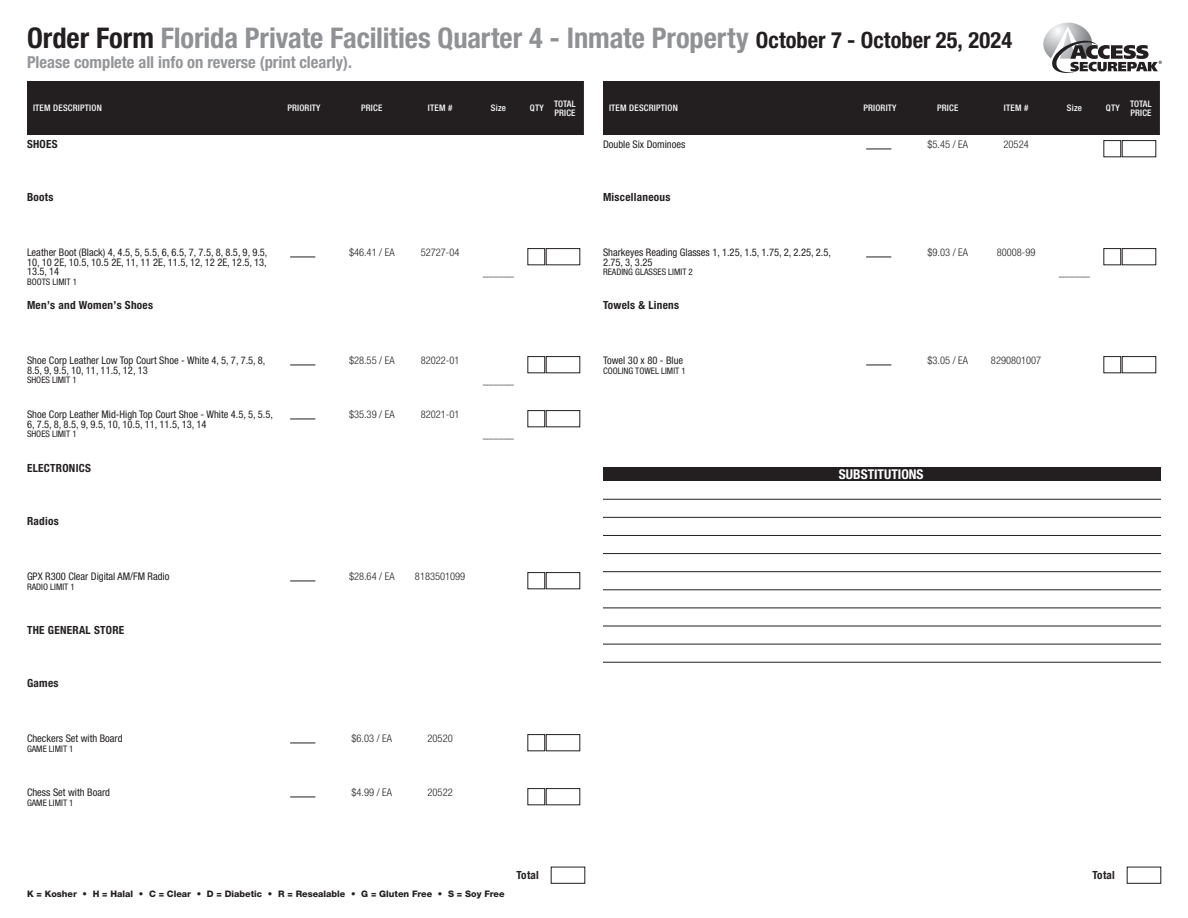
<style>
.page{position:relative;width:1188px;height:918px;background:#fff}
.page>*{position:absolute;margin:0;border:0;box-sizing:border-box;transform-origin:0 0}
.t1{font:700 condensed 28.5px "Helvetica Neue LT Pro";letter-spacing:-.005em;color:#8f9194}
.t2{font:700 condensed 16.5px "Helvetica Neue LT Pro";color:#939598}
.t3{font:700 condensed 13.5px "Helvetica Neue LT Pro";color:#fff}
.t4{font:700 condensed 11.25px "Helvetica Neue LT Pro";letter-spacing:.025em;color:#231f20}
.t5{font:condensed 10.5px/9.8px "Helvetica Neue LT Pro";color:#231f20}
.t6{font:300 condensed 10.5px "Helvetica Neue LT Pro";color:#231f20}
.t7{font:condensed 9px "Helvetica Neue LT Pro";color:#231f20}
.t8{font:500 condensed 9px/9px "Helvetica Neue LT Pro";letter-spacing:.025em;color:#fff}
.t9{font:800 9px "Helvetica Neue LT Pro";color:#231f20}
.s1{color:#231f20}
.s2{font-size:22.5px;color:#231f20}
</style>
<div class="page">
<svg style="left:1043px;top:23px;width:119px;height:50px"></svg>
<div style="left:551px;top:867px;width:34px;height:17px;border:1px solid #231f20"></div>
<div style="left:1127px;top:867px;width:34px;height:17px;border:1px solid #231f20"></div>
<div style="left:27px;top:81px;width:557px;height:54px;background:#231f20"></div>
<svg style="left:290px;top:257px;width:25px;height:1px"></svg>
<div style="left:528px;top:248px;width:17px;height:17px;border:1px solid #231f20"></div>
<div style="left:546px;top:248px;width:34px;height:17px;border:1px solid #231f20"></div>
<svg style="left:290px;top:365px;width:25px;height:1px"></svg>
<div style="left:528px;top:356px;width:17px;height:17px;border:1px solid #231f20"></div>
<div style="left:546px;top:356px;width:34px;height:17px;border:1px solid #231f20"></div>
<svg style="left:290px;top:419px;width:25px;height:1px"></svg>
<div style="left:528px;top:410px;width:17px;height:17px;border:1px solid #231f20"></div>
<div style="left:546px;top:410px;width:34px;height:17px;border:1px solid #231f20"></div>
<svg style="left:290px;top:581px;width:25px;height:1px"></svg>
<div style="left:528px;top:572px;width:17px;height:17px;border:1px solid #231f20"></div>
<div style="left:546px;top:572px;width:34px;height:17px;border:1px solid #231f20"></div>
<svg style="left:290px;top:743px;width:25px;height:1px"></svg>
<div style="left:528px;top:734px;width:17px;height:17px;border:1px solid #231f20"></div>
<div style="left:546px;top:734px;width:34px;height:17px;border:1px solid #231f20"></div>
<svg style="left:290px;top:797px;width:25px;height:1px"></svg>
<div style="left:528px;top:788px;width:17px;height:17px;border:1px solid #231f20"></div>
<div style="left:546px;top:788px;width:34px;height:17px;border:1px solid #231f20"></div>
<div style="left:603px;top:81px;width:557px;height:54px;background:#231f20"></div>
<svg style="left:866px;top:149px;width:25px;height:1px"></svg>
<div style="left:1104px;top:140px;width:17px;height:17px;border:1px solid #231f20"></div>
<div style="left:1122px;top:140px;width:34px;height:17px;border:1px solid #231f20"></div>
<svg style="left:866px;top:257px;width:25px;height:1px"></svg>
<div style="left:1104px;top:248px;width:17px;height:17px;border:1px solid #231f20"></div>
<div style="left:1122px;top:248px;width:34px;height:17px;border:1px solid #231f20"></div>
<svg style="left:866px;top:365px;width:25px;height:1px"></svg>
<div style="left:1104px;top:356px;width:17px;height:17px;border:1px solid #231f20"></div>
<div style="left:1122px;top:356px;width:34px;height:17px;border:1px solid #231f20"></div>
<div style="left:603px;top:468px;width:558px;height:13px;background:#231f20"></div>
<hr style="left:603px;top:499px;width:558px;height:1px;background:#231f20">
<hr style="left:603px;top:517px;width:558px;height:1px;background:#231f20">
<hr style="left:603px;top:535px;width:558px;height:1px;background:#231f20">
<hr style="left:603px;top:553px;width:558px;height:1px;background:#231f20">
<hr style="left:603px;top:571px;width:558px;height:1px;background:#231f20">
<hr style="left:603px;top:589px;width:558px;height:1px;background:#231f20">
<hr style="left:603px;top:608px;width:558px;height:1px;background:#231f20">
<hr style="left:603px;top:626px;width:558px;height:1px;background:#231f20">
<hr style="left:603px;top:644px;width:558px;height:1px;background:#231f20">
<hr style="left:603px;top:662px;width:558px;height:1px;background:#231f20">
<h1 class="t1" style="left:27px;top:21px;width:987px"><span class="s1">Order Form</span> Florida Private Facilities Quarter 4 - Inmate Property <span class="s2">October 7 - October 25, 2024</span></h1>
<h2 class="t2" style="left:27px;top:52px;width:327px">Please complete all info on reverse (print clearly).</h2>
<p class="t8" style="left:33px;top:103px;width:70px">ITEM DESCRIPTION</p>
<p class="t8" style="left:287px;top:103px;width:35px">PRIORITY</p>
<p class="t8" style="left:361px;top:103px;width:23px">PRICE</p>
<p class="t8" style="left:428px;top:103px;width:26px">ITEM #</p>
<p class="t8" style="left:491px;top:103px;width:17px">Size</p>
<p class="t8" style="left:530px;top:103px;width:15px">QTY</p>
<p class="t8" style="left:554px;top:99px;width:23px">TOTAL<br>PRICE</p>
<p class="t4" style="left:27px;top:138px;width:32px">SHOES</p>
<p class="t4" style="left:27px;top:191px;width:28px">Boots</p>
<p class="t5" style="left:27px;top:247px;width:242px;text-align:justify">Leather Boot (Black) 4, 4.5, 5, 5.5, 6, 6.5, 7, 7.5, 8, 8.5, 9, 9.5, 10, 10 2E, 10.5, 10.5 2E, 11, 11 2E, 11.5, 12, 12 2E, 12.5, 13, 13.5, 14</p>
<p class="t7" style="left:27px;top:277px;width:52px">BOOTS LIMIT 1</p>
<p class="t4" style="left:27px;top:299px;width:128px">Men’s and Women’s Shoes</p>
<p class="t5" style="left:27px;top:355px;width:240px">Shoe Corp Leather Low Top Court Shoe - White 4, 5, 7, 7.5, 8,<br>8.5, 9, 9.5, 10, 11, 11.5, 12, 13</p>
<p class="t7" style="left:27px;top:375px;width:51px">SHOES LIMIT 1</p>
<p class="t5" style="left:27px;top:409px;width:248px">Shoe Corp Leather Mid-High Top Court Shoe - White 4.5, 5, 5.5,<br>6, 7.5, 8, 8.5, 9, 9.5, 10, 10.5, 11, 11.5, 13, 14</p>
<p class="t7" style="left:27px;top:429px;width:51px">SHOES LIMIT 1</p>
<p class="t4" style="left:27px;top:462px;width:66px">ELECTRONICS</p>
<p class="t4" style="left:27px;top:515px;width:33px">Radios</p>
<p class="t5" style="left:27px;top:571px;width:144px">GPX R300 Clear Digital AM/FM Radio</p>
<p class="t7" style="left:27px;top:581px;width:49px">RADIO LIMIT 1</p>
<p class="t4" style="left:27px;top:624px;width:99px">THE GENERAL STORE</p>
<p class="t4" style="left:27px;top:677px;width:33px">Games</p>
<p class="t5" style="left:27px;top:733px;width:97px">Checkers Set with Board</p>
<p class="t7" style="left:27px;top:743px;width:48px">GAME LIMIT 1</p>
<p class="t5" style="left:27px;top:787px;width:84px">Chess Set with Board</p>
<p class="t7" style="left:27px;top:797px;width:48px">GAME LIMIT 1</p>
<p class="t6" style="left:349px;top:246px;width:47px">$46.41 / EA</p>
<p class="t6" style="left:421px;top:246px;width:40px">52727-04</p>
<p class="t6" style="left:483px;top:267px;width:33px">______</p>
<p class="t6" style="left:349px;top:354px;width:47px">$28.55 / EA</p>
<p class="t6" style="left:421px;top:354px;width:40px">82022-01</p>
<p class="t6" style="left:349px;top:408px;width:47px">$35.39 / EA</p>
<p class="t6" style="left:421px;top:408px;width:40px">82021-01</p>
<p class="t6" style="left:483px;top:375px;width:33px">______</p>
<p class="t6" style="left:483px;top:429px;width:33px">______</p>
<p class="t6" style="left:349px;top:570px;width:47px">$28.64 / EA</p>
<p class="t6" style="left:415px;top:570px;width:52px">8183501099</p>
<p class="t6" style="left:352px;top:732px;width:42px">$6.03 / EA</p>
<p class="t6" style="left:428px;top:732px;width:27px">20520</p>
<p class="t6" style="left:352px;top:786px;width:42px">$4.99 / EA</p>
<p class="t6" style="left:428px;top:786px;width:27px">20522</p>
<p class="t8" style="left:609px;top:103px;width:70px">ITEM DESCRIPTION</p>
<p class="t8" style="left:863px;top:103px;width:35px">PRIORITY</p>
<p class="t8" style="left:937px;top:103px;width:23px">PRICE</p>
<p class="t8" style="left:1004px;top:103px;width:26px">ITEM #</p>
<p class="t8" style="left:1067px;top:103px;width:17px">Size</p>
<p class="t8" style="left:1106px;top:103px;width:15px">QTY</p>
<p class="t8" style="left:1130px;top:99px;width:23px">TOTAL<br>PRICE</p>
<p class="t5" style="left:603px;top:139px;width:84px">Double Six Dominoes</p>
<p class="t6" style="left:928px;top:138px;width:42px">$5.45 / EA</p>
<p class="t6" style="left:1004px;top:138px;width:27px">20524</p>
<p class="t4" style="left:603px;top:191px;width:69px">Miscellaneous</p>
<p class="t5" style="left:603px;top:247px;width:230px">Sharkeyes Reading Glasses 1, 1.25, 1.5, 1.75, 2, 2.25, 2.5,<br>2.75, 3, 3.25</p>
<p class="t7" style="left:603px;top:267px;width:91px">READING GLASSES LIMIT 2</p>
<p class="t4" style="left:603px;top:299px;width:78px">Towels &amp; Linens</p>
<p class="t5" style="left:603px;top:355px;width:82px">Towel 30 x 80 - Blue</p>
<p class="t7" style="left:603px;top:365px;width:84px">COOLING TOWEL LIMIT 1</p>
<p class="t6" style="left:928px;top:246px;width:42px">$9.03 / EA</p>
<p class="t6" style="left:997px;top:246px;width:40px">80008-99</p>
<p class="t6" style="left:1059px;top:267px;width:33px">______</p>
<p class="t6" style="left:928px;top:354px;width:42px">$3.05 / EA</p>
<p class="t6" style="left:991px;top:354px;width:52px">8290801007</p>
<p class="t3" style="left:839px;top:466px;width:86px">SUBSTITUTIONS</p>
<p class="t9" style="left:27px;top:889px;width:479px">K = Kosher • H = Halal • C = Clear • D = Diabetic • R = Resealable • G = Gluten Free • S = Soy Free</p>
<p class="t4" style="left:516px;top:868px;width:24px">Total</p>
<p class="t4" style="left:1092px;top:868px;width:24px">Total</p>
</div>
